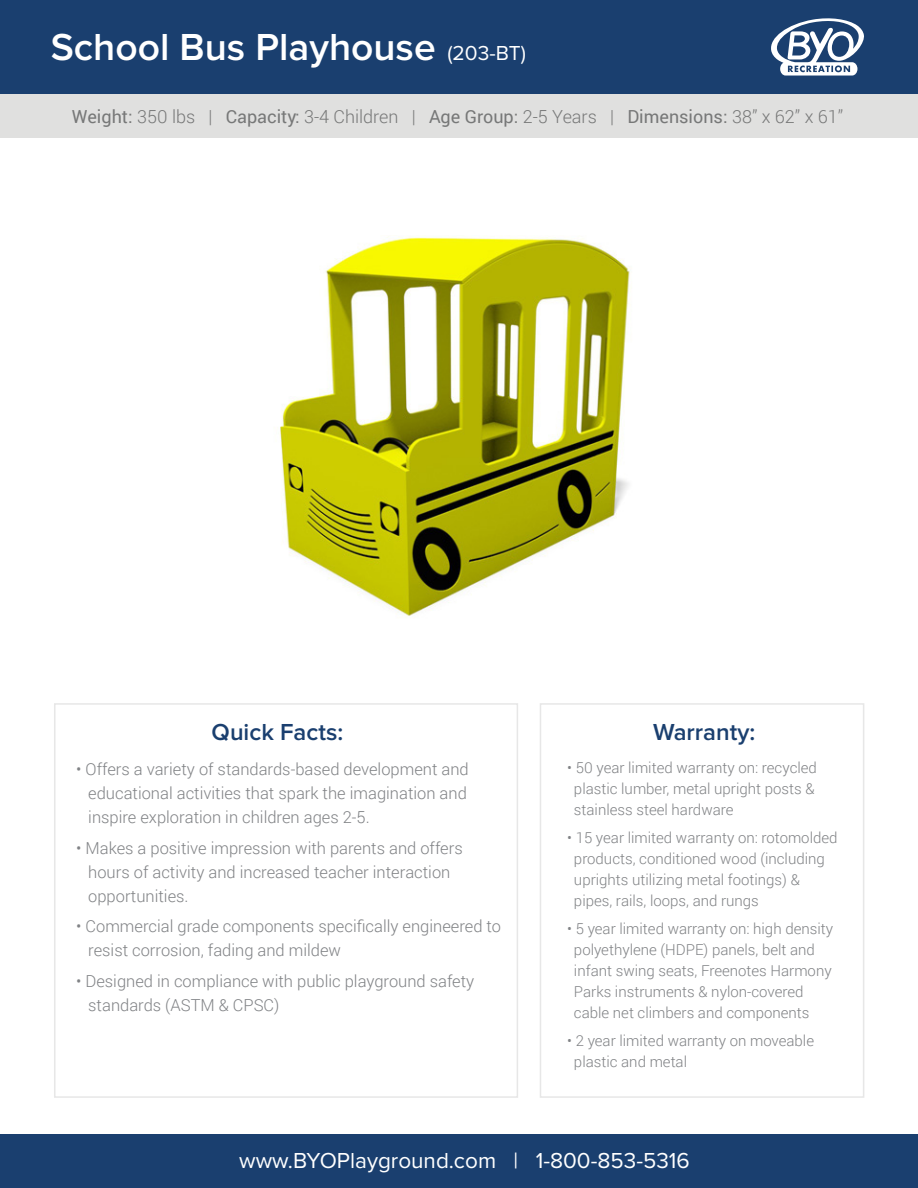
<style>
.page{position:relative;width:918px;height:1188px;background:#fff}
.page>*{position:absolute;margin:0;border:0;box-sizing:border-box;transform-origin:0 0}
.t1{font:600 39px "Proxima Nova";color:#fff}
.t2{font:600 24px "Proxima Nova";color:#1a3f6f}
.t3{font:22.5px "Proxima Nova";color:#fff}
.t4{font:300 18px "Roboto";color:#777878}
.t5{font:300 16.5px/24px "Roboto";color:#808285}
.t6{font:300 15px/21px "Roboto";color:#808285}
.s1{font-weight:400;font-size:21px}
.s2{font-weight:400}
</style>
<div class="page">
<div style="left:540px;top:703px;width:324px;height:395px;border:2px solid #e7e7e7"></div>
<div style="left:0;top:1134px;width:918px;height:54px;background:#1a3f6f"></div>
<div style="left:54px;top:703px;width:464px;height:395px;border:2px solid #e7e7e7"></div>
<img style="left:280px;top:236px;width:350px;height:380px">
<div style="left:0;top:93px;width:918px;height:45px;background:#e0e0df"></div>
<div style="left:0;top:0;width:918px;height:94px;background:#1a3f6f"></div>
<svg style="left:771px;top:18px;width:93px;height:58px"></svg>
<h1 class="t1" style="left:51px;top:25px;width:477px">School Bus Playhouse <span class="s1">(203-BT)</span></h1>
<p class="t4" style="left:72px;top:104px;width:773px"><span class="s2">Weight:</span> 350 lbs | <span class="s2">Capacity:</span> 3-4 Children | <span class="s2">Age Group:</span> 2-5 Years | <span class="s2">Dimensions:</span> 38” x 62” x 61”</p>
<h2 class="t2" style="left:212px;top:718px;width:133px">Quick Facts:</h2>
<p class="t5" style="left:88px;top:756px;width:382px;text-align:justify;text-indent:-12px">• Offers a variety of standards-based development and educational activities that spark the imagination and inspire exploration in children ages 2-5.</p>
<p class="t5" style="left:88px;top:835px;width:376px;text-indent:-12px">• Makes a positive impression with parents and offers hours of activity and increased teacher interaction opportunities.</p>
<p class="t5" style="left:88px;top:914px;width:414px;text-indent:-12px">• Commercial grade components specifically engineered to resist corrosion, fading and mildew</p>
<p class="t5" style="left:88px;top:969px;width:388px;text-indent:-12px">• Designed in compliance with public playground safety standards (ASTM &amp; CPSC)</p>
<h2 class="t2" style="left:653px;top:718px;width:104px">Warranty:</h2>
<p class="t6" style="left:574px;top:757px;width:244px;text-indent:-7px">• 50 year limited warranty on: recycled plastic lumber, metal upright posts &amp; stainless steel hardware</p>
<p class="t6" style="left:574px;top:827px;width:265px;text-indent:-7px">• 15 year limited warranty on: rotomolded products, conditioned wood (including uprights utilizing metal footings) &amp; pipes, rails, loops, and rungs</p>
<p class="t6" style="left:574px;top:917px;width:261px;text-indent:-7px">• 5 year limited warranty on: high density polyethylene (HDPE) panels, belt and infant swing seats, Freenotes Harmony Parks instruments &amp; nylon-covered cable net climbers and components</p>
<p class="t6" style="left:574px;top:1029px;width:242px;text-indent:-7px">• 2 year limited warranty on moveable plastic and metal</p>
<h3 class="t3" style="left:239px;top:1148px;width:452px">www.BYOPlayground.com | 1-800-853-5316</h3>
</div>
